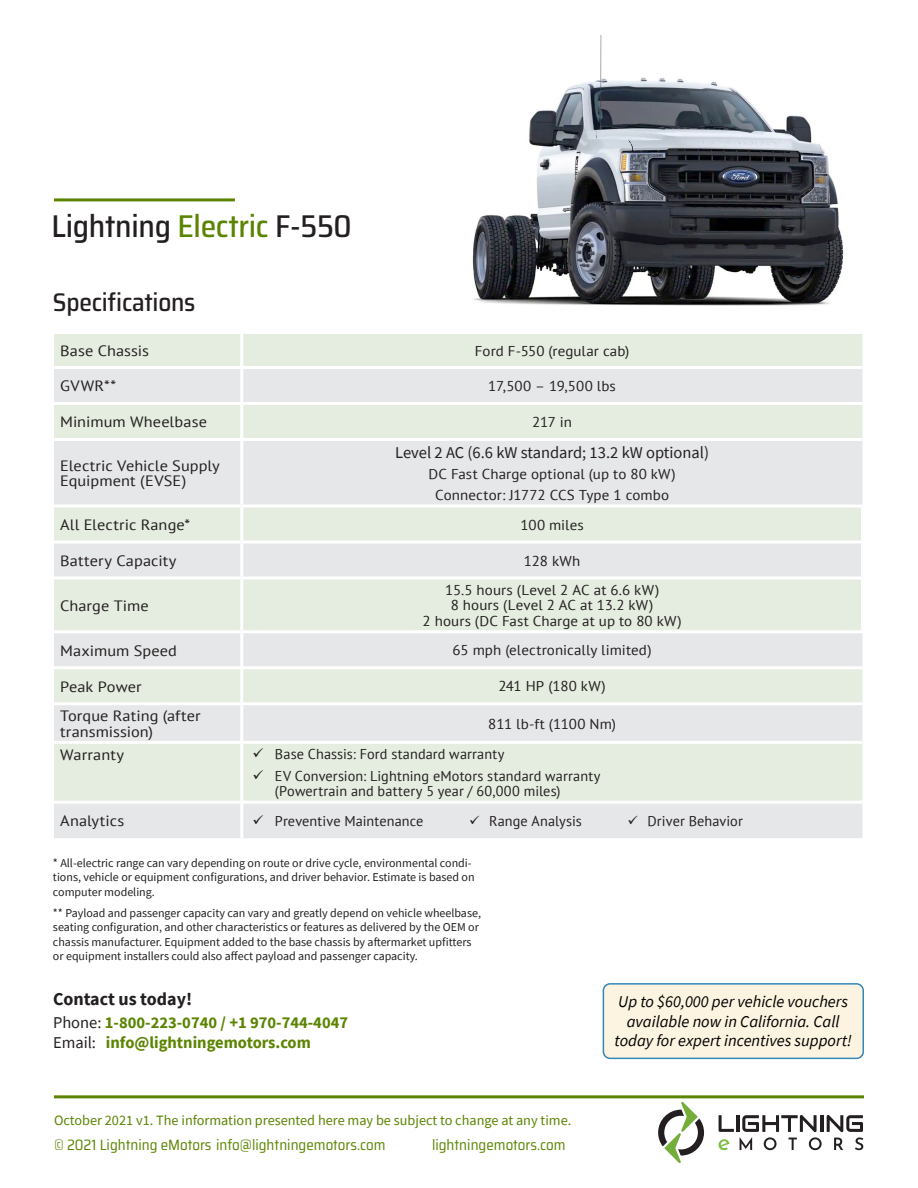
<style>
.page{position:relative;width:918px;height:1188px;background:#fff}
.page>*{position:absolute;margin:0;border:0;box-sizing:border-box;transform-origin:0 0}
.LS_Header_1{font:500 semi-condensed 31.5px "Saira";letter-spacing:-.01em;color:#231f20}
.LS_Header_2{font:500 semi-condensed 25.5px "Saira";letter-spacing:-.01em;color:#231f20}
.t1{font:700 18px "Source Sans Pro";color:#231f20}
.LS_Body_1{font:italic 16.5px/19.8px "Source Sans Pro";color:#000;text-align:center}
.t2{font:700 16.5px/19.8px "Source Sans Pro";color:#5b8400}
.Table_Body_centered{font:16.5px "Source Sans Pro";color:#231f20}
.Body{font:15px/15.8px "PT Sans";letter-spacing:.005em;color:#231f20;scale:1.09 1}
.LS_Caption_1{font:semi-condensed 15px "Saira";color:#5b8400}
.Table_Body_centered-2{font:14.25px/15.8px "PT Sans";letter-spacing:.005em;color:#231f20;text-align:center;scale:1.05 1}
.Table_Body_centered-3{font:14.25px/15.8px "PT Sans";letter-spacing:.005em;color:#231f20}
.LS_Caption_1-2{font:14.25px "Source Sans Pro";color:#5b8400}
.LS_Body_1-2{font:12px/14.4px "Source Sans Pro";color:#231f20}
.s1{color:#5b8400}
.s2{font-weight:400;color:#231f20}
</style>
<div class="page">
<hr style="left:54px;top:1095px;width:810px;height:3px;background:#5b8400">
<hr style="left:54px;top:198px;width:181px;height:3px;background:#5b8400">
<img style="left:472px;top:35px;width:372px;height:271px">
<div style="left:54px;top:334px;width:808px;height:32px;background:#e5ede0"></div>
<svg style="left:54px;top:369px;width:808px;height:469px;background:#e5e9e4"></svg>
<hr style="left:54px;top:402px;width:188px;height:3px;background:#fff">
<hr style="left:54px;top:438px;width:188px;height:3px;background:#fff">
<hr style="left:54px;top:505px;width:188px;height:3px;background:#fff">
<hr style="left:54px;top:541px;width:188px;height:3px;background:#fff">
<hr style="left:54px;top:577px;width:188px;height:3px;background:#fff">
<hr style="left:54px;top:630px;width:188px;height:3px;background:#fff">
<hr style="left:54px;top:666px;width:188px;height:3px;background:#fff">
<hr style="left:54px;top:702px;width:188px;height:3px;background:#fff">
<hr style="left:54px;top:741px;width:188px;height:3px;background:#fff">
<hr style="left:54px;top:801px;width:188px;height:3px;background:#fff">
<hr style="left:240px;top:334px;width:3px;height:32px;background:#fff">
<hr style="left:240px;top:369px;width:3px;height:33px;background:#fff">
<hr style="left:240px;top:405px;width:3px;height:33px;background:#fff">
<hr style="left:240px;top:441px;width:3px;height:64px;background:#fff">
<hr style="left:240px;top:633px;width:3px;height:33px;background:#fff">
<hr style="left:240px;top:669px;width:3px;height:33px;background:#fff">
<hr style="left:240px;top:705px;width:3px;height:36px;background:#fff">
<hr style="left:240px;top:744px;width:3px;height:57px;background:#fff">
<hr style="left:240px;top:804px;width:3px;height:34px;background:#fff">
<hr style="left:242px;top:402px;width:621px;height:3px;background:#fff">
<hr style="left:242px;top:438px;width:621px;height:3px;background:#fff">
<hr style="left:242px;top:505px;width:622px;height:3px;background:#fff">
<hr style="left:242px;top:541px;width:622px;height:3px;background:#fff">
<hr style="left:242px;top:577px;width:622px;height:3px;background:#fff">
<hr style="left:242px;top:630px;width:622px;height:3px;background:#fff">
<hr style="left:242px;top:666px;width:621px;height:3px;background:#fff">
<hr style="left:242px;top:702px;width:621px;height:3px;background:#fff">
<hr style="left:242px;top:741px;width:621px;height:3px;background:#fff">
<hr style="left:242px;top:801px;width:621px;height:3px;background:#fff">
<hr style="left:240px;top:508px;width:3px;height:33px;background:#fff">
<hr style="left:861px;top:508px;width:3px;height:33px;background:#fff">
<hr style="left:240px;top:544px;width:3px;height:33px;background:#fff">
<hr style="left:861px;top:544px;width:3px;height:33px;background:#fff">
<hr style="left:240px;top:580px;width:3px;height:50px;background:#fff">
<hr style="left:861px;top:580px;width:3px;height:50px;background:#fff">
<div style="left:603px;top:984px;width:260px;height:74px;background:#fcf3e0;border-radius:7px"></div>
<div style="left:603px;top:983px;width:261px;height:76px;border:2px solid #3388b8;border-radius:7px"></div>
<svg style="left:658px;top:1102px;width:46px;height:61px"></svg>
<svg style="left:719px;top:1139px;width:10px;height:11px"></svg>
<svg style="left:719px;top:1115px;width:15px;height:17px"></svg>
<hr style="left:736px;top:1115px;width:3px;height:17px;background:#231f20">
<svg style="left:740px;top:1115px;width:123px;height:35px"></svg>
<svg style="left:253px;top:748px;width:10px;height:9px"></svg>
<svg style="left:253px;top:770px;width:10px;height:9px"></svg>
<svg style="left:253px;top:815px;width:10px;height:9px"></svg>
<p class="LS_Header_1" style="left:52px;top:203px;width:302px">Lightning <span class="s1">Electric</span> F-550</p>
<p class="LS_Header_2" style="left:53px;top:283px;width:144px">Specifications</p>
<p class="Body" style="left:60px;top:343px;width:83px">Base Chassis</p>
<p class="Table_Body_centered-2" style="left:475px;top:343px;width:149px">Ford F-550 (regular cab)</p>
<p class="Body" style="left:60px;top:378px;width:53px">GVWR**</p>
<p class="Table_Body_centered-2" style="left:488px;top:378px;width:123px">17,500 – 19,500 lbs</p>
<p class="Body" style="left:60px;top:414px;width:136px">Minimum Wheelbase</p>
<p class="Table_Body_centered-2" style="left:532px;top:414px;width:40px">217 in</p>
<p class="Body" style="left:60px;top:457px;width:148px">Electric Vehicle Supply<br>Equipment (EVSE)</p>
<p class="Table_Body_centered" style="left:395px;top:442px;width:315px">Level 2 AC (6.6 kW standard; 13.2 kW optional)</p>
<p class="Table_Body_centered-2" style="left:428px;top:466px;width:237px">DC Fast Charge optional (up to 80 kW)</p>
<p class="Table_Body_centered-2" style="left:435px;top:487px;width:224px">Connector: J1772 CCS Type 1 combo</p>
<p class="Body" style="left:60px;top:516px;width:121px">All Electric Range*</p>
<p class="Table_Body_centered-2" style="left:521px;top:516px;width:62px">100 miles</p>
<p class="Body" style="left:60px;top:552px;width:108px">Battery Capacity</p>
<p class="Table_Body_centered-2" style="left:524px;top:552px;width:55px">128 kWh</p>
<p class="Body" style="left:60px;top:597px;width:83px">Charge Time</p>
<p class="Table_Body_centered-2" style="left:423px;top:581px;width:248px">15.5 hours (Level 2 AC at 6.6 kW)<br>8 hours (Level 2 AC at 13.2 kW)<br>2 hours (DC Fast Charge at up to 80 kW)</p>
<p class="Body" style="left:60px;top:642px;width:109px">Maximum Speed</p>
<p class="Table_Body_centered-2" style="left:453px;top:642px;width:191px">65 mph (electronically limited)</p>
<p class="Body" style="left:60px;top:678px;width:76px">Peak Power</p>
<p class="Table_Body_centered-2" style="left:498px;top:678px;width:104px">241 HP (180 kW)</p>
<p class="Body" style="left:60px;top:707px;width:130px">Torque Rating (after transmission)</p>
<p class="Table_Body_centered-2" style="left:488px;top:715px;width:123px">811 lb-ft (1100 Nm)</p>
<p class="Body" style="left:60px;top:746px;width:60px">Warranty</p>
<p class="Table_Body_centered-3" style="left:275px;top:746px;width:231px">Base Chassis: Ford standard warranty</p>
<p class="Table_Body_centered-3" style="left:275px;top:768px;width:327px">EV Conversion: Lightning eMotors standard warranty (Powertrain and battery 5 year / 60,000 miles)</p>
<p class="Body" style="left:60px;top:812px;width:60px">Analytics</p>
<p class="Table_Body_centered-3" style="left:275px;top:812px;width:150px">Preventive Maintenance</p>
<p class="Table_Body_centered-3" style="left:469px;top:812px;width:114px">✓ Range Analysis</p>
<p class="Table_Body_centered-3" style="left:627px;top:812px;width:117px">✓ Driver Behavior</p>
<p class="LS_Body_1-2" style="left:53px;top:856px;width:423px">* All-electric range can vary depending on route or drive cycle, environmental condi&shy;tions, vehicle or equipment configurations, and driver behavior. Estimate is based on computer modeling.</p>
<p class="LS_Body_1-2" style="left:53px;top:906px;width:430px">** Payload and passenger capacity can vary and greatly depend on vehicle wheelbase, seating configuration, and other characteristics or features as delivered by the OEM or chassis manufacturer. Equipment added to the base chassis by aftermarket upfitters or equipment installers could also affect payload and passenger capacity.</p>
<p class="t1" style="left:53px;top:987px;width:141px">Contact us today!</p>
<p class="t2" style="left:53px;top:1013px;width:297px"><span class="s2">Phone:</span> 1-800-223-0740 / +1 970-744-4047<br><span class="s2">Email:</span> info@lightningemotors.com</p>
<p class="LS_Caption_1-2" style="left:54px;top:1111px;width:519px">October 2021 v1. The information presented here may be subject to change at any time.</p>
<p class="LS_Caption_1" style="left:54px;top:1134px;width:333px">© 2021 Lightning eMotors info@lightningemotors.com</p>
<p class="LS_Caption_1" style="left:432px;top:1134px;width:135px">lightningemotors.com</p>
<p class="LS_Body_1" style="left:615px;top:991px;width:239px">Up to $60,000 per vehicle vouchers available now in California. Call today for expert incentives support!</p>
</div>
